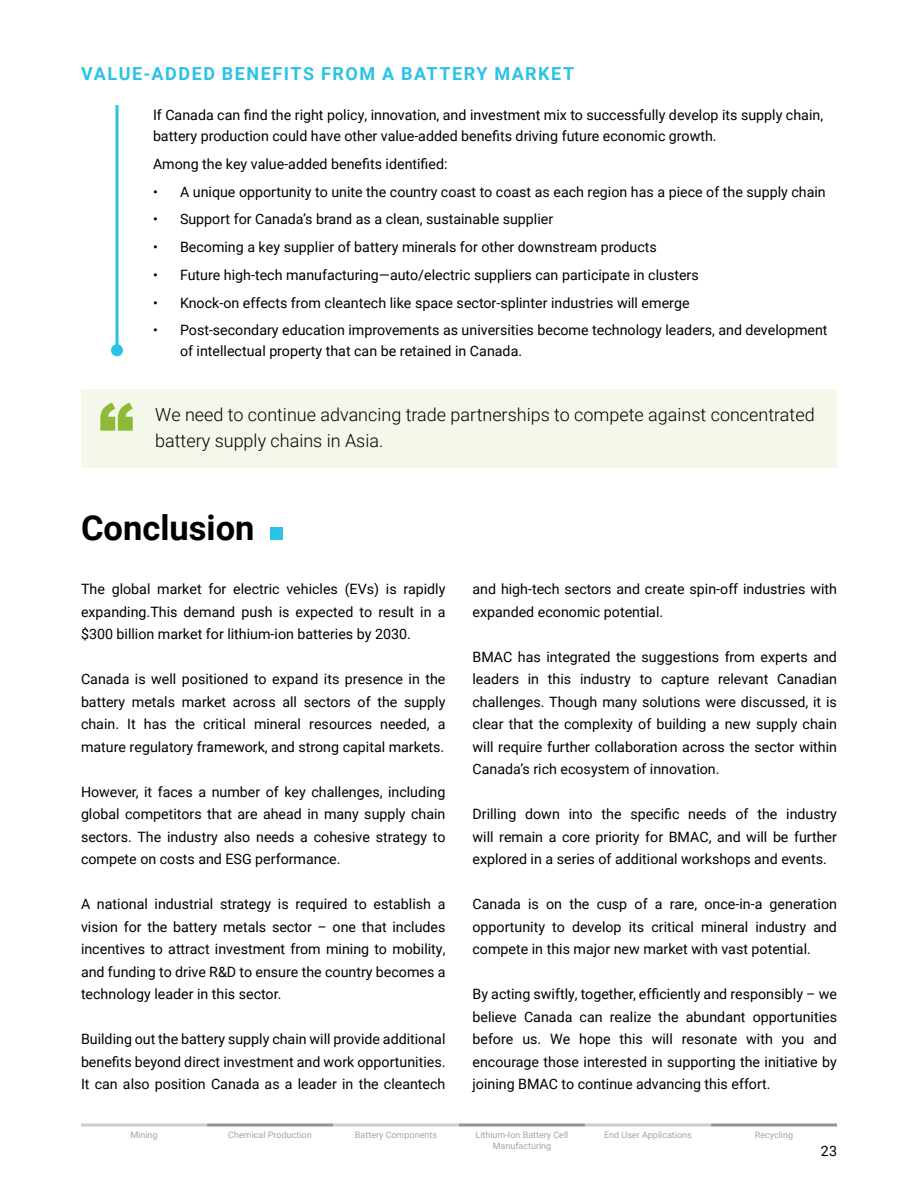
<style>
.page{position:relative;width:918px;height:1188px;background:#fff}
.page>*{position:absolute;margin:0;border:0;box-sizing:border-box;transform-origin:0 0}
.t1{font:700 34.5px "Roboto";color:#000}
.t2{font:300 18px/25.5px "Roboto";color:#000}
.t3{font:700 18px "Roboto";letter-spacing:.085em;color:#2bc2e5}
.t4{font:14.25px/22.5px "Roboto";color:#000;text-align:justify}
.t5{font:9px/10.8px "Roboto";color:#a5a5a5;text-align:center}
</style>
<div class="page">
<hr style="left:116px;top:105px;width:2px;height:245px;background:#2bc2e5">
<div style="left:111px;top:344px;width:12px;height:12px;background:#2bc2e5;border-radius:50%"></div>
<div style="left:270px;top:527px;width:13px;height:13px;background:#2bc2e5"></div>
<div style="left:81px;top:389px;width:756px;height:78px;background:#f4f8eb"></div>
<svg style="left:100px;top:403px;width:33px;height:28px"></svg>
<hr style="left:81px;top:1124px;width:126px;height:2px;background:#cbcbcb">
<hr style="left:333px;top:1124px;width:126px;height:2px;background:#cbcbcb">
<hr style="left:585px;top:1124px;width:126px;height:2px;background:#cbcbcb">
<hr style="left:207px;top:1124px;width:126px;height:2px;background:#939393">
<hr style="left:459px;top:1124px;width:126px;height:2px;background:#939393">
<hr style="left:711px;top:1124px;width:126px;height:2px;background:#939393">
<p class="t3" style="left:81px;top:61px;width:494px">VALUE-ADDED BENEFITS FROM A BATTERY MARKET</p>
<p class="t4" style="left:153px;top:104px;width:672px;line-height:21px">If Canada can find the right policy, innovation, and investment mix to successfully develop its supply chain, battery production could have other value-added benefits driving future economic growth.</p>
<p class="t4" style="left:153px;top:152px;width:296px">Among the key value-added benefits identified:</p>
<p class="t4" style="left:153px;top:180px;width:674px">• A unique opportunity to unite the country coast to coast as each region has a piece of the supply chain</p>
<p class="t4" style="left:153px;top:207px;width:402px">• Support for Canada’s brand as a clean, sustainable supplier</p>
<p class="t4" style="left:153px;top:235px;width:505px">• Becoming a key supplier of battery minerals for other downstream products</p>
<p class="t4" style="left:153px;top:263px;width:547px">• Future high-tech manufacturing—auto/electric suppliers can participate in clusters</p>
<p class="t4" style="left:153px;top:291px;width:538px">• Knock-on effects from cleantech like space sector-splinter industries will emerge</p>
<p class="t4" style="left:180px;top:319px;width:649px;line-height:21px;text-indent:-27px">• Post-secondary education improvements as universities become technology leaders, and development of intellectual property that can be retained in Canada.</p>
<p class="t2" style="left:155px;top:402px;width:661px">We need to continue advancing trade partnerships to compete against concentrated battery supply chains in Asia.</p>
<h1 class="t1" style="left:81px;top:504px;width:175px">Conclusion</h1>
<p class="t4" style="left:81px;top:577px;width:366px">The global market for electric vehicles (EVs) is rapidly expanding.This demand push is expected to result in a $300 billion market for lithium-ion batteries by 2030.</p>
<p class="t4" style="left:81px;top:667px;width:366px">Canada is well positioned to expand its presence in the battery metals market across all sectors of the supply chain. It has the critical mineral resources needed, a mature regulatory framework, and strong capital markets.</p>
<p class="t4" style="left:81px;top:780px;width:366px">However, it faces a number of key challenges, including global competitors that are ahead in many supply chain sectors. The industry also needs a cohesive strategy to compete on costs and ESG performance.</p>
<p class="t4" style="left:81px;top:892px;width:366px">A national industrial strategy is required to establish a vision for the battery metals sector – one that includes incentives to attract investment from mining to mobility, and funding to drive R&amp;D to ensure the country becomes a technology leader in this sector.</p>
<p class="t4" style="left:81px;top:1027px;width:366px">Building out the battery supply chain will provide additional benefits beyond direct investment and work opportunities.<br>It can also position Canada as a leader in the cleantech</p>
<p class="t4" style="left:473px;top:577px;width:366px">and high-tech sectors and create spin-off industries with expanded economic potential.</p>
<p class="t4" style="left:473px;top:645px;width:366px">BMAC has integrated the suggestions from experts and leaders in this industry to capture relevant Canadian challenges. Though many solutions were discussed, it is clear that the complexity of building a new supply chain will require further collaboration across the sector within Canada’s rich ecosystem of innovation.</p>
<p class="t4" style="left:473px;top:802px;width:366px">Drilling down into the specific needs of the industry will remain a core priority for BMAC, and will be further explored in a series of additional workshops and events.</p>
<p class="t4" style="left:473px;top:892px;width:366px">Canada is on the cusp of a rare, once-in-a generation opportunity to develop its critical mineral industry and compete in this major new market with vast potential.</p>
<p class="t4" style="left:473px;top:982px;width:366px">By acting swiftly, together, efficiently and responsibly – we believe Canada can realize the abundant opportunities before us. We hope this will resonate with you and encourage those interested in supporting the initiative by joining BMAC to continue advancing this effort.</p>
<p class="t5" style="left:130px;top:1129px;width:29px">Mining</p>
<p class="t5" style="left:228px;top:1129px;width:85px">Chemical Production</p>
<p class="t5" style="left:355px;top:1129px;width:84px">Battery Components</p>
<p class="t5" style="left:476px;top:1129px;width:94px">Lithium-Ion Battery Cell<br>Manufacturing</p>
<p class="t5" style="left:604px;top:1129px;width:89px">End User Applications</p>
<p class="t5" style="left:755px;top:1129px;width:40px">Recycling</p>
<p class="t4" style="left:821px;top:1139px;width:18px">23</p>
</div>
